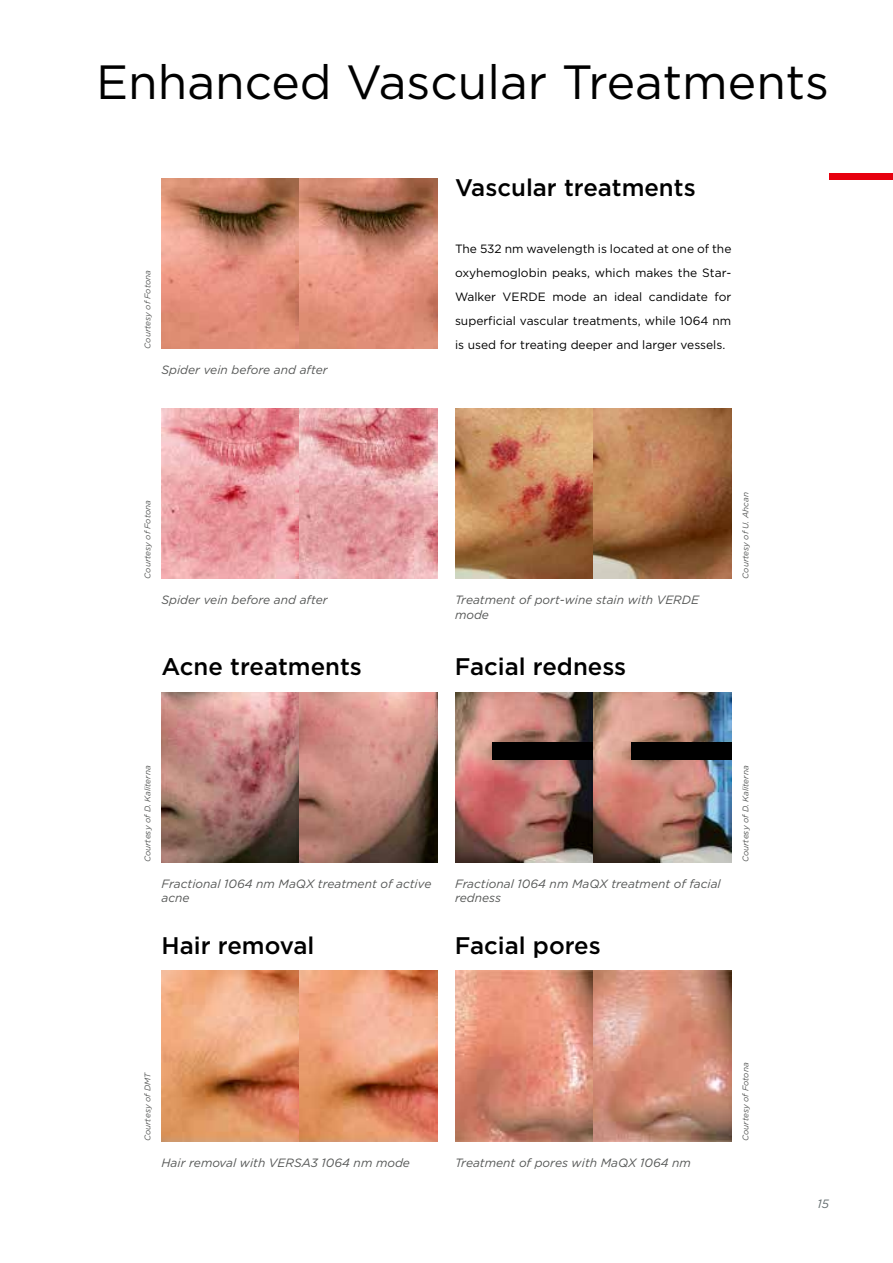
<style>
.page{position:relative;width:893px;height:1263px;background:#fff}
.page>*{position:absolute;margin:0;border:0;box-sizing:border-box;transform-origin:0 0}
.t1{font:48px "Gotham OT";color:#000}
.t2{font:500 24px "Gotham OT";color:#000}
.t3{font:italic 12px/14.4px "Gotham OT";color:#555756}
.t4{font:12px/24px "Gotham OT";color:#000;text-align:justify}
.t5{font:italic 12px "Gotham OT";color:#646d6f}
.t6{font:italic 8.25px "Gotham OT";color:#555756}
</style>
<div class="page">
<div style="left:829px;top:174px;width:64px;height:6px;background:#e7000e"></div>
<img style="left:162px;top:179px;width:276px;height:170px">
<img style="left:162px;top:408px;width:276px;height:170px">
<img style="left:455px;top:408px;width:276px;height:170px">
<img style="left:455px;top:692px;width:276px;height:170px">
<img style="left:162px;top:692px;width:276px;height:170px">
<img style="left:455px;top:971px;width:276px;height:170px">
<img style="left:162px;top:971px;width:276px;height:170px">
<div style="left:492px;top:743px;width:101px;height:17px;background:#000"></div>
<div style="left:631px;top:743px;width:100px;height:17px;background:#000"></div>
<h1 class="t1" style="left:96px;top:55px;width:735px">Enhanced Vascular Treatments</h1>
<p class="t6" style="left:143px;top:349px;width:80px;rotate:-90deg">Courtesy of Fotona</p>
<p class="t3" style="left:162px;top:363px;width:168px">Spider vein before and after</p>
<h2 class="t2" style="left:455px;top:174px;width:242px">Vascular treatments</h2>
<p class="t4" style="left:455px;top:236px;width:278px">The 532 nm wavelength is located at one of the oxyhemoglobin peaks, which makes the Star-Walker VERDE mode an ideal candidate for superficial vascular treatments, while 1064 nm is used for treating deeper and larger vessels.</p>
<p class="t6" style="left:143px;top:578px;width:80px;rotate:-90deg">Courtesy of Fotona</p>
<p class="t6" style="left:741px;top:578px;width:88px;rotate:-90deg">Courtesy of U. Ahcan</p>
<p class="t3" style="left:162px;top:593px;width:168px">Spider vein before and after</p>
<p class="t3" style="left:455px;top:593px;width:246px">Treatment of port-wine stain with VERDE mode</p>
<h2 class="t2" style="left:162px;top:653px;width:202px">Acne treatments</h2>
<h2 class="t2" style="left:455px;top:653px;width:173px">Facial redness</h2>
<p class="t6" style="left:143px;top:862px;width:98px;rotate:-90deg">Courtesy of D. Kaliterna</p>
<p class="t3" style="left:162px;top:876px;width:271px">Fractional 1064 nm MaQX treatment of active acne</p>
<h2 class="t2" style="left:162px;top:932px;width:154px">Hair removal</h2>
<h2 class="t2" style="left:455px;top:932px;width:147px">Facial pores</h2>
<p class="t3" style="left:455px;top:876px;width:267px">Fractional 1064 nm MaQX treatment of facial redness</p>
<p class="t6" style="left:741px;top:862px;width:98px;rotate:-90deg">Courtesy of D. Kaliterna</p>
<p class="t6" style="left:143px;top:1141px;width:71px;rotate:-90deg">Courtesy of DMT</p>
<p class="t6" style="left:741px;top:1141px;width:80px;rotate:-90deg">Courtesy of Fotona</p>
<p class="t3" style="left:162px;top:1155px;width:250px">Hair removal with VERSA3 1064 nm mode</p>
<p class="t3" style="left:455px;top:1155px;width:237px">Treatment of pores with MaQX 1064 nm</p>
<p class="t5" style="left:818px;top:1197px;width:13px">15</p>
</div>
